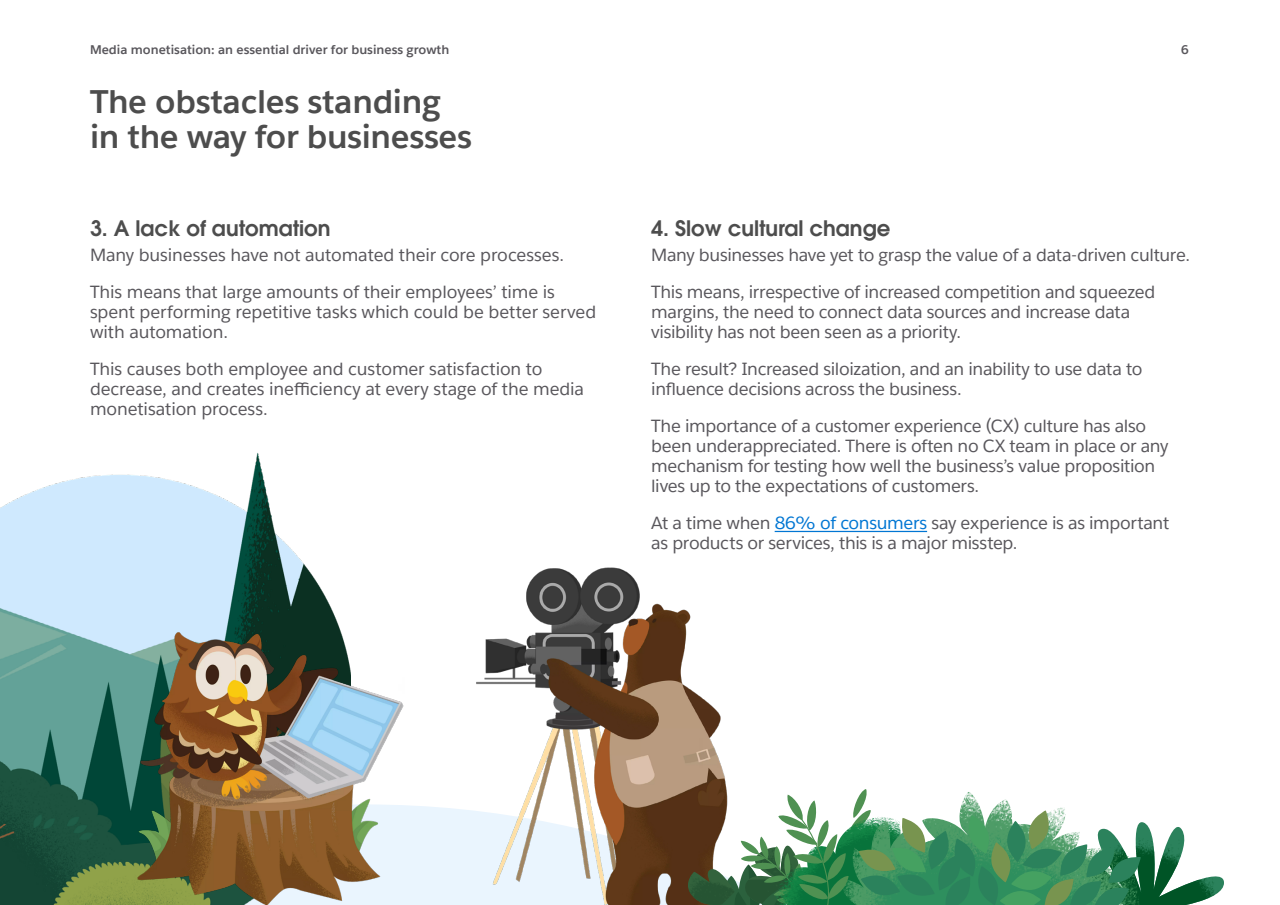
<style>
.page{position:relative;width:1280px;height:905px;background:#fff}
.page>*{position:absolute;margin:0;border:0;box-sizing:border-box;transform-origin:0 0}
.t1{font:700 32.5px/35px "Salesforce Sans";letter-spacing:-.01em;color:#4d4d4d}
.t2{font:600 21.25px "ITC Avant Garde Std";color:#4d4d4d}
.t3{font:17.5px/20px "Salesforce Sans";letter-spacing:-.015em;color:#59575c}
.t4{font:700 12.5px "Salesforce Sans";color:#59575c}
.s1{color:#0176d3}
</style>
<div class="page">
<div style="left:351px;top:805px;width:118px;height:100px;background:#eaf5fe"></div>
<img style="left:0;top:453px;width:351px;height:452px">
<img style="left:135px;top:598px;width:270px;height:306px">
<hr style="left:775px;top:531px;width:152px;height:1px;background:#0176d3">
<img style="left:469px;top:567px;width:258px;height:338px">
<svg style="left:684px;top:789px;width:540px;height:116px"></svg>
<p class="t4" style="left:90px;top:42px;width:361px">Media monetisation: an essential driver for business growth</p>
<p class="t4" style="left:1181px;top:42px;width:9px">6</p>
<h1 class="t1" style="left:90px;top:84px;width:384px">The obstacles standing in the way for businesses</h1>
<p class="t2" style="left:90px;top:214px;width:242px">3. A lack of automation</p>
<p class="t3" style="left:90px;top:237px;width:476px;line-height:36.9px">Many businesses have not automated their core processes.<br>This means that large amounts of their employees’ time is</p>
<p class="t3" style="left:90px;top:302px;width:508px">spent performing repetitive tasks which could be better served with automation.</p>
<p class="t3" style="left:90px;top:359px;width:496px">This causes both employee and customer satisfaction to decrease, and creates inefficiency at every stage of the media monetisation process.</p>
<p class="t2" style="left:651px;top:214px;width:241px">4. Slow cultural change</p>
<p class="t3" style="left:651px;top:237px;width:540px;line-height:36.9px">Many businesses have yet to grasp the value of a data-driven culture.<br>This means, irrespective of increased competition and squeezed</p>
<p class="t3" style="left:651px;top:302px;width:481px">margins, the need to connect data sources and increase data visibility has not been seen as a priority.</p>
<p class="t3" style="left:651px;top:359px;width:493px">The result? Increased siloization, and an inability to use data to influence decisions across the business.</p>
<p class="t3" style="left:651px;top:416px;width:519px">The importance of a customer experience (CX) culture has also been underappreciated. There is often no CX team in place or any mechanism for testing how well the business’s value proposition lives up to the expectations of customers.</p>
<p class="t3" style="left:651px;top:513px;width:519px">At a time when <span class="s1">86% of consumers</span> say experience is as important as products or services, this is a major misstep.</p>
</div>
